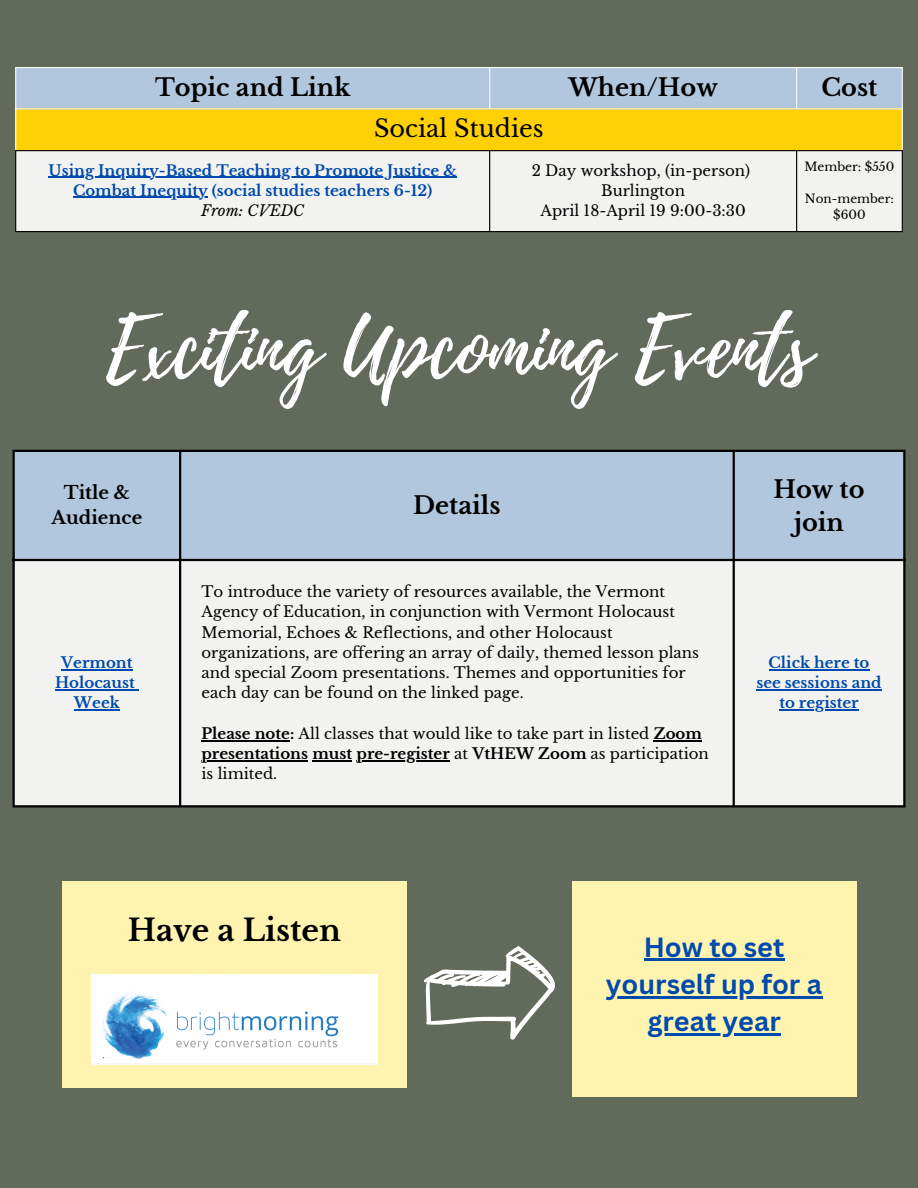
<style>
.page{position:relative;width:918px;height:1188px;background:#616a5b}
.page>*{position:absolute;margin:0;border:0;box-sizing:border-box;transform-origin:0 0}
.t1{font:81.9px "Playlist Script";color:#fff}
.t2{font:700 30px "Libre Baskerville";color:#000}
.t3{font:700 27px/37.2px "Canva Sans";color:#004aad;text-align:center}
.t4{font:700 24px/32.7px "Libre Baskerville";color:#000;text-align:center}
.t5{font:24px "Libre Baskerville";color:#000}
.t6{font:700 18px/24.8px "Libre Baskerville";color:#000;text-align:center}
.t7{font:15px/20.2px "Libre Baskerville";color:#000}
.t8{font:700 15px/20.2px "Libre Baskerville";color:#004aad;text-align:center}
.t9{font:italic 15px "Libre Baskerville";color:#000}
.t10{font:12px/16px "Libre Baskerville";color:#000;text-align:center}
.s1{font-weight:700}
</style>
<div class="page">
<div style="left:15px;top:452px;width:888px;height:107px;background:#b1c7dd"></div>
<div style="left:15px;top:561px;width:888px;height:244px;background:#f2f3f0"></div>
<hr style="left:61px;top:669px;width:72px;height:1px;background:#004aad">
<hr style="left:55px;top:689px;width:80px;height:1px;background:#004aad">
<hr style="left:74px;top:710px;width:46px;height:1px;background:#004aad">
<hr style="left:202px;top:740px;width:88px;height:1px;background:#000">
<hr style="left:654px;top:740px;width:48px;height:1px;background:#000">
<hr style="left:202px;top:760px;width:106px;height:1px;background:#000">
<hr style="left:312px;top:760px;width:40px;height:1px;background:#000">
<hr style="left:357px;top:760px;width:93px;height:1px;background:#000">
<hr style="left:769px;top:669px;width:100px;height:1px;background:#004aad">
<hr style="left:756px;top:689px;width:126px;height:1px;background:#004aad">
<hr style="left:779px;top:710px;width:80px;height:1px;background:#004aad">
<hr style="left:13px;top:452px;width:2px;height:353px;background:#000">
<hr style="left:179px;top:452px;width:2px;height:353px;background:#000">
<hr style="left:733px;top:452px;width:2px;height:353px;background:#000">
<hr style="left:903px;top:452px;width:2px;height:353px;background:#000">
<hr style="left:13px;top:450px;width:892px;height:2px;background:#000">
<hr style="left:13px;top:559px;width:892px;height:2px;background:#000">
<hr style="left:13px;top:805px;width:892px;height:2px;background:#000">
<div style="left:62px;top:881px;width:344px;height:206px;background:#fff3b0"></div>
<div style="left:572px;top:881px;width:284px;height:215px;background:#fff3b0"></div>
<img style="left:91px;top:975px;width:286px;height:90px">
<svg style="left:424px;top:946px;width:131px;height:94px"></svg>
<hr style="left:644px;top:959px;width:141px;height:2px;background:#004aad">
<hr style="left:606px;top:996px;width:216px;height:2px;background:#004aad">
<hr style="left:647px;top:1033px;width:134px;height:2px;background:#004aad">
<div style="left:16px;top:68px;width:886px;height:40px;background:#b1c7dd"></div>
<div style="left:15px;top:109px;width:888px;height:42px;background:#ffd105"></div>
<div style="left:16px;top:151px;width:886px;height:80px;background:#f2f3f0"></div>
<hr style="left:49px;top:177px;width:408px;height:1px;background:#004aad">
<hr style="left:73px;top:197px;width:135px;height:1px;background:#004aad">
<hr style="left:15px;top:68px;width:1px;height:82px;background:#fff">
<hr style="left:489px;top:68px;width:1px;height:40px;background:#fff">
<hr style="left:796px;top:68px;width:1px;height:40px;background:#fff">
<hr style="left:902px;top:68px;width:1px;height:82px;background:#fff">
<hr style="left:15px;top:67px;width:888px;height:1px;background:#fff">
<hr style="left:15px;top:108px;width:888px;height:2px;background:#fff">
<hr style="left:15px;top:151px;width:1px;height:80px;background:#000">
<hr style="left:489px;top:151px;width:1px;height:80px;background:#000">
<hr style="left:796px;top:151px;width:1px;height:80px;background:#000">
<hr style="left:902px;top:151px;width:1px;height:80px;background:#000">
<hr style="left:15px;top:150px;width:888px;height:1px;background:#000">
<hr style="left:15px;top:231px;width:888px;height:1px;background:#000">
<h3 class="t4" style="left:155px;top:71px;width:197px">Topic and Link</h3>
<h3 class="t4" style="left:569px;top:71px;width:151px">When/How</h3>
<h3 class="t4" style="left:822px;top:71px;width:57px">Cost</h3>
<h3 class="t5" style="left:374px;top:114px;width:171px">Social Studies</h3>
<p class="t8" style="left:49px;top:160px;width:410px">Using Inquiry-Based Teaching to Promote Justice &amp;<br>Combat Inequity (social studies teachers 6-12)</p>
<p class="t9" style="left:201px;top:201px;width:105px">From: CVEDC</p>
<p class="t7" style="left:532px;top:160px;width:220px;text-align:center">2 Day workshop, (in-person)<br>Burlington<br>April 18-April 19 9:00-3:30</p>
<p class="t10" style="left:805px;top:158px;width:91px">Member: $550</p>
<p class="t10" style="left:805px;top:190px;width:90px">Non-member: $600</p>
<h1 class="t1" style="left:106px;top:290px;width:707px">Exciting Upcoming Events</h1>
<p class="t6" style="left:52px;top:481px;width:92px">Title &amp;<br>Audience</p>
<h3 class="t4" style="left:413px;top:489px;width:89px">Details</h3>
<p class="t8" style="left:55px;top:653px;width:81px">Vermont<br>Holocaust<br>Week</p>
<p class="t7" style="left:202px;top:582px;width:499px">To introduce the variety of resources available, the Vermont Agency of Education, in conjunction with Vermont Holocaust Memorial, Echoes &amp; Reflections, and other Holocaust organizations, are offering an array of daily, themed lesson plans and special Zoom presentations. Themes and opportunities for each day can be found on the linked page.</p>
<p class="t7" style="left:202px;top:723px;width:509px"><span class="s1">Please note:</span> All classes that would like to take part in listed <span class="s1">Zoom presentations must pre-register</span> at <span class="s1">VtHEW Zoom</span> as participation is limited.</p>
<h3 class="t4" style="left:773px;top:473px;width:93px">How to join</h3>
<p class="t8" style="left:756px;top:653px;width:127px">Click here to see sessions and to register</p>
<h2 class="t2" style="left:128px;top:912px;width:215px">Have a Listen</h2>
<h3 class="t3" style="left:606px;top:928px;width:218px">How to set yourself up for a great year</h3>
</div>
